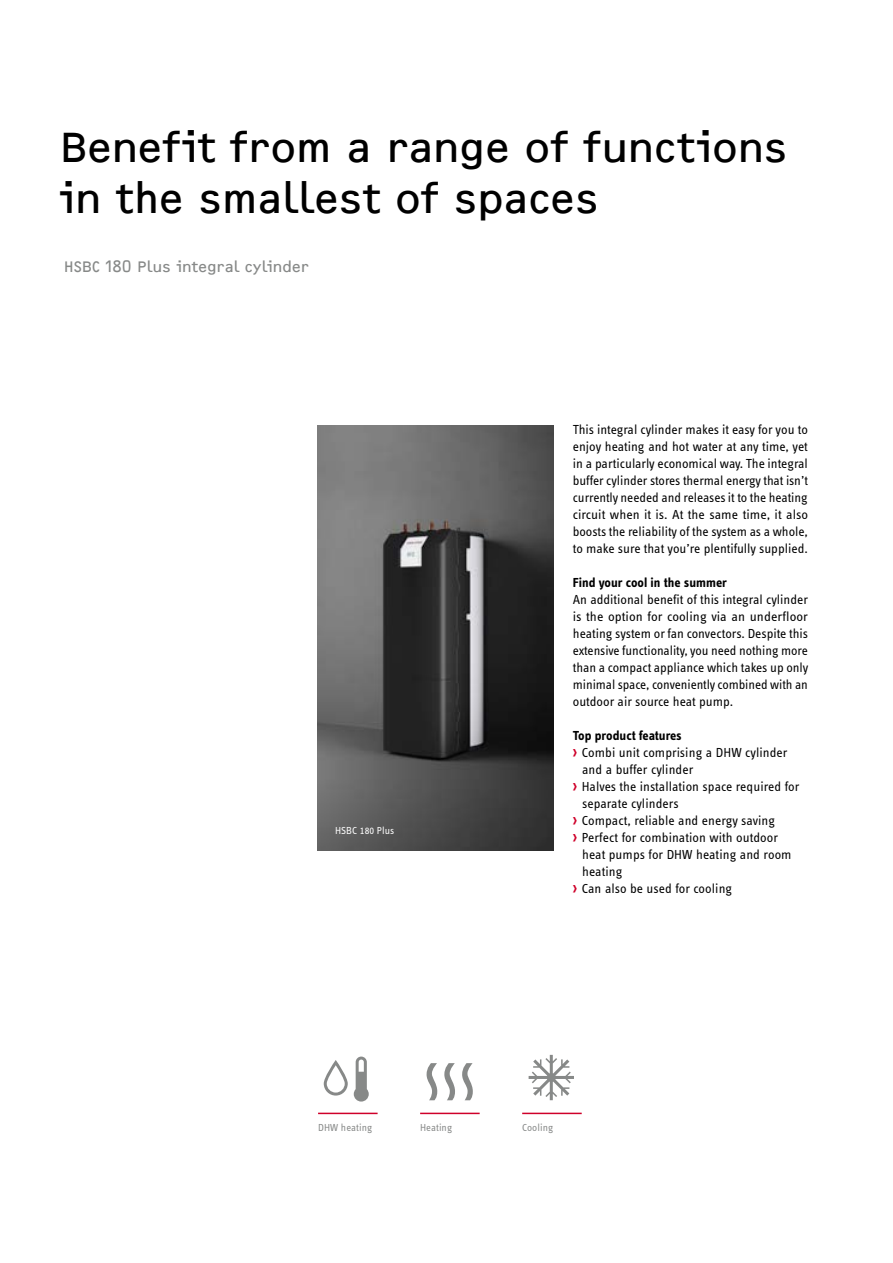
<style>
.page{position:relative;width:893px;height:1263px;background:#fff}
.page>*{position:absolute;margin:0;border:0;box-sizing:border-box;transform-origin:0 0}
.t1{font:43.5px/51px "F2 FOCR Bczyk Com";color:#000}
.t2{font:15.75px "F2 FOCR Bczyk Com";letter-spacing:-.005em;color:#878988}
.t3{font:13.5px/17px "STE Info Text";color:#000;text-align:justify}
.t4{font:700 13.5px "STE Info Text";color:#000}
.t5{font:10.5px "STE Info Text";letter-spacing:.005em;color:#878988}
.t6{font:10.5px "STE Info Text";color:#fff}
.s1{font-family:"F2 FOCR Bczyk Com";font-size:16.5px;color:#cf002a}
</style>
<div class="page">
<img style="left:318px;top:425px;width:235px;height:425px">
<svg style="left:529px;top:1055px;width:45px;height:45px"></svg>
<hr style="left:318px;top:1113px;width:60px;height:1px;background:#cf002a">
<hr style="left:420px;top:1113px;width:60px;height:1px;background:#cf002a">
<hr style="left:522px;top:1113px;width:60px;height:1px;background:#cf002a">
<svg style="left:354px;top:1056px;width:15px;height:45px"></svg>
<svg style="left:324px;top:1060px;width:24px;height:35px"></svg>
<svg style="left:427px;top:1063px;width:10px;height:37px"></svg>
<svg style="left:444px;top:1063px;width:11px;height:37px"></svg>
<svg style="left:462px;top:1063px;width:11px;height:37px"></svg>
<h1 class="t1" style="left:60px;top:122px;width:730px">Benefit from a range of functions in the smallest of spaces</h1>
<p class="t2" style="left:64px;top:258px;width:247px">HSBC 180 Plus integral cylinder</p>
<p class="t6" style="left:335px;top:824px;width:60px">HSBC 180 Plus</p>
<p class="t3" style="left:573px;top:421px;width:237px">This integral cylinder makes it easy for you to enjoy heating and hot water at any time, yet in a particularly economical way. The integral buffer cylinder stores thermal energy that isn’t currently needed and releases it to the heating circuit when it is. At the same time, it also boosts the reliability of the system as a whole, to make sure that you’re plentifully supplied.</p>
<p class="t4" style="left:573px;top:574px;width:156px">Find your cool in the summer</p>
<p class="t3" style="left:573px;top:591px;width:237px">An additional benefit of this integral cylinder is the option for cooling via an underfloor heating system or fan convectors. Despite this extensive functionality, you need nothing more than a compact appliance which takes up only minimal space, conveniently combined with an outdoor air source heat pump.</p>
<p class="t4" style="left:573px;top:728px;width:111px">Top product features</p>
<p class="t3" style="left:573px;top:744px;width:216px"><span class="s1">›</span> Combi unit comprising a DHW cylinder</p>
<p class="t3" style="left:582px;top:761px;width:113px">and a buffer cylinder</p>
<p class="t3" style="left:573px;top:778px;width:228px"><span class="s1">›</span> Halves the installation space required for</p>
<p class="t3" style="left:582px;top:795px;width:98px">separate cylinders</p>
<p class="t3" style="left:573px;top:812px;width:204px"><span class="s1">›</span> Compact, reliable and energy saving</p>
<p class="t3" style="left:573px;top:829px;width:207px"><span class="s1">›</span> Perfect for combination with outdoor</p>
<p class="t3" style="left:582px;top:846px;width:211px">heat pumps for DHW heating and room</p>
<p class="t3" style="left:582px;top:863px;width:42px">heating</p>
<p class="t3" style="left:573px;top:880px;width:161px"><span class="s1">›</span> Can also be used for cooling</p>
<p class="t5" style="left:318px;top:1122px;width:56px">DHW heating</p>
<p class="t5" style="left:420px;top:1122px;width:34px">Heating</p>
<p class="t5" style="left:522px;top:1122px;width:33px">Cooling</p>
</div>
